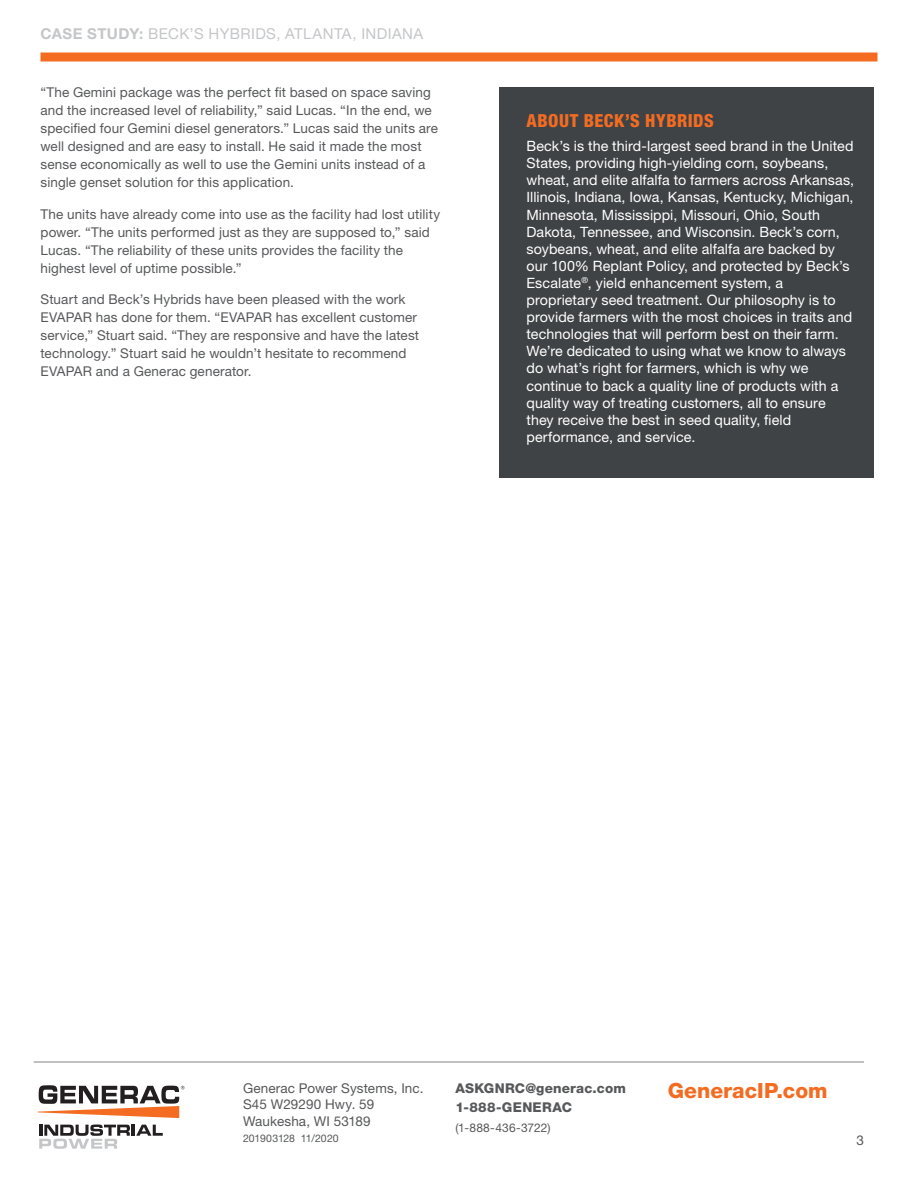
<style>
.page{position:relative;width:918px;height:1188px;background:#fff}
.page>*{position:absolute;margin:0;border:0;box-sizing:border-box;transform-origin:0 0}
.t1{font:800 21px "Helvetica Neue LT Std";color:#f36c21}
.t2{font:800 condensed 18px "Helvetica Neue LT Std";letter-spacing:.025em;color:#f36c21}
.t3{font:15px "Helvetica Neue LT Std";letter-spacing:.025em;color:#c5c6c8}
.t4{font:14.25px/17.1px "Helvetica Neue LT Std";letter-spacing:.005em;color:#fff}
.t5{font:13.5px/18px "Helvetica Neue LT Std";letter-spacing:.01em;color:#57585a}
.t6{font:800 13.5px/19.5px "Helvetica Neue LT Std";letter-spacing:.015em;color:#57585a}
.t7{font:12px "Helvetica Neue LT Std";letter-spacing:.015em;color:#57585a}
.t8{font:10.5px "Helvetica Neue LT Std";color:#57585a}
.s1{font-weight:700}
</style>
<div class="page">
<hr style="left:34px;top:1062px;width:830px;height:1px;background:#808285">
<svg style="left:38px;top:1085px;width:146px;height:33px"></svg>
<svg style="left:39px;top:1125px;width:124px;height:24px"></svg>
<div style="left:40px;top:52px;width:838px;height:10px;background:#f36c21"></div>
<div style="left:500px;top:87px;width:374px;height:391px;background:#404346"></div>
<p class="t3" style="left:40px;top:25px;width:384px"><span class="s1">CASE STUDY:</span> BECK’S HYBRIDS, ATLANTA, INDIANA</p>
<p class="t5" style="left:40px;top:83px;width:399px">“The Gemini package was the perfect fit based on space saving and the increased level of reliability,” said Lucas. “In the end, we specified four Gemini diesel generators.” Lucas said the units are well designed and are easy to install. He said it made the most sense economically as well to use the Gemini units instead of a single genset solution for this application.</p>
<p class="t5" style="left:40px;top:205px;width:401px">The units have already come into use as the facility had lost utility power. “The units performed just as they are supposed to,” said Lucas. “The reliability of these units provides the facility the highest level of uptime possible.”</p>
<p class="t5" style="left:40px;top:290px;width:380px">Stuart and Beck’s Hybrids have been pleased with the work EVAPAR has done for them. “EVAPAR has excellent customer service,” Stuart said. “They are responsive and have the latest technology.” Stuart said he wouldn’t hesitate to recommend EVAPAR and a Generac generator.</p>
<p class="t2" style="left:526px;top:110px;width:189px">ABOUT BECK’S HYBRIDS</p>
<p class="t4" style="left:526px;top:137px;width:329px">Beck’s is the third-largest seed brand in the United States, providing high-yielding corn, soybeans, wheat, and elite alfalfa to farmers across Arkansas, Illinois, Indiana, Iowa, Kansas, Kentucky, Michigan, Minnesota, Mississippi, Missouri, Ohio, South Dakota, Tennessee, and Wisconsin. Beck’s corn, soybeans, wheat, and elite alfalfa are backed by our 100% Replant Policy, and protected by Beck’s Escalate<sup>®</sup>, yield enhancement system, a proprietary seed treatment. Our philosophy is to provide farmers with the most choices in traits and technologies that will perform best on their farm.<br>We’re dedicated to using what we know to always do what’s right for farmers, which is why we continue to back a quality line of products with a quality way of treating customers, all to ensure they receive the best in seed quality, field performance, and service.</p>
<p class="t5" style="left:243px;top:1080px;width:182px;line-height:16.5px">Generac Power Systems, Inc.<br>S45 W29290 Hwy. 59<br>Waukesha, WI 53189</p>
<p class="t8" style="left:243px;top:1132px;width:97px">201903128 11/2020</p>
<p class="t6" style="left:455px;top:1078px;width:172px">ASKGNRC@generac.com<br>1-888-GENERAC</p>
<p class="t7" style="left:455px;top:1120px;width:97px">(1-888-436-3722)</p>
<p class="t1" style="left:668px;top:1078px;width:161px">GeneracIP.com</p>
<p class="t5" style="left:856px;top:1131px;width:9px">3</p>
</div>
